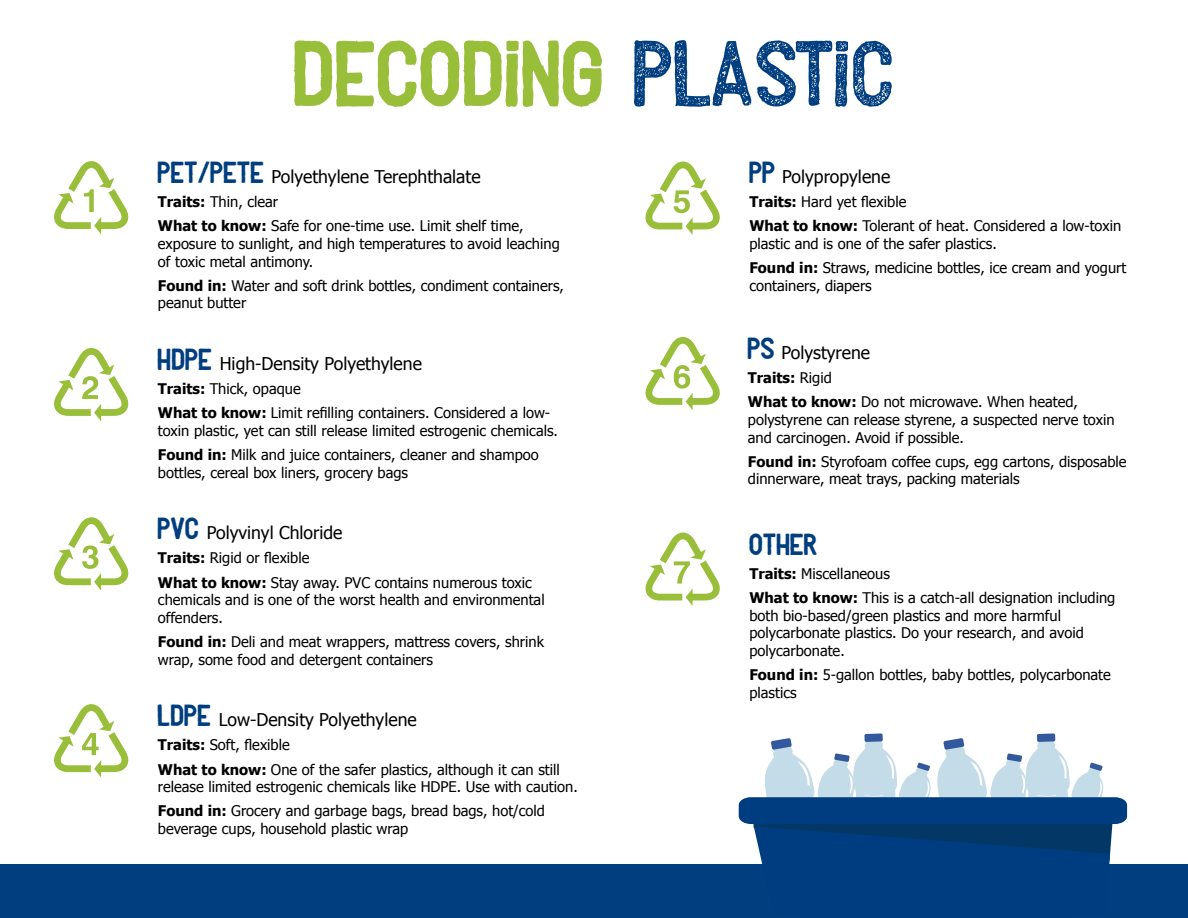
<style>
.page{position:relative;width:1188px;height:918px;background:#fff}
.page>*{position:absolute;margin:0;border:0;box-sizing:border-box;transform-origin:0 0}
.t1{font:90px "Stump one";color:#99be3a}
.t2{font:29.4px "Stump one";color:#013e7f}
.t3{font:17.55px "Tahoma";color:#000}
.t4{font:14.7px/24.2px "Tahoma";color:#000}
.s1{font-family:"Stump textured";color:#013e7f}
.s2{font-family:"Stump one";font-size:29.4px;color:#013e7f}
.s3{font-weight:700}
</style>
<div class="page">
<svg style="left:54px;top:161px;width:75px;height:73px"></svg>
<svg style="left:54px;top:517px;width:75px;height:74px"></svg>
<svg style="left:54px;top:348px;width:75px;height:73px"></svg>
<svg style="left:54px;top:704px;width:75px;height:74px"></svg>
<svg style="left:645px;top:533px;width:75px;height:73px"></svg>
<svg style="left:645px;top:161px;width:75px;height:74px"></svg>
<svg style="left:645px;top:337px;width:75px;height:73px"></svg>
<div style="left:0;top:864px;width:1188px;height:53px;background:#013e7f"></div>
<svg style="left:739px;top:733px;width:388px;height:185px"></svg>
<h1 class="t1" style="left:294px;top:35px;width:602px">DECODING <span class="s1">PLASTIC</span></h1>
<p class="t3" style="left:158px;top:165px;width:324px"><span class="s2">PET/PETE</span> Polyethylene Terephthalate</p>
<p class="t4" style="left:158px;top:189px;width:367px"><span class="s3">Traits:</span> Thin, clear<br><span class="s3">What to know:</span> Safe for one-time use. Limit shelf time,</p>
<p class="t4" style="left:158px;top:234px;width:403px;line-height:17.5px">exposure to sunlight, and high temperatures to avoid leaching of toxic metal antimony.</p>
<p class="t4" style="left:158px;top:276px;width:408px;line-height:17.5px"><span class="s3">Found in:</span> Water and soft drink bottles, condiment containers, peanut butter</p>
<p class="t3" style="left:158px;top:352px;width:266px"><span class="s2">HDPE</span> High-Density Polyethylene</p>
<p class="t4" style="left:158px;top:376px;width:394px"><span class="s3">Traits:</span> Thick, opaque<br><span class="s3">What to know:</span> Limit refilling containers. Considered a low-</p>
<p class="t4" style="left:158px;top:418px;width:402px">toxin plastic, yet can still release limited estrogenic chemicals.<br><span class="s3">Found in:</span> Milk and juice containers, cleaner and shampoo</p>
<p class="t4" style="left:158px;top:460px;width:252px">bottles, cereal box liners, grocery bags</p>
<p class="t3" style="left:158px;top:521px;width:186px"><span class="s2">PVC</span> Polyvinyl Chloride</p>
<p class="t4" style="left:158px;top:545px;width:376px"><span class="s3">Traits:</span> Rigid or flexible<br><span class="s3">What to know:</span> Stay away. PVC contains numerous toxic</p>
<p class="t4" style="left:158px;top:590px;width:388px;line-height:17.5px">chemicals and is one of the worst health and environmental offenders.</p>
<p class="t4" style="left:158px;top:632px;width:388px;line-height:17.5px"><span class="s3">Found in:</span> Deli and meat wrappers, mattress covers, shrink wrap, some food and detergent containers</p>
<p class="t3" style="left:158px;top:708px;width:260px"><span class="s2">LDPE</span> Low-Density Polyethylene</p>
<p class="t4" style="left:158px;top:732px;width:404px"><span class="s3">Traits:</span> Soft, flexible<br><span class="s3">What to know:</span> One of the safer plastics, although it can still</p>
<p class="t4" style="left:158px;top:774px;width:421px">release limited estrogenic chemicals like HDPE. Use with caution.<br><span class="s3">Found in:</span> Grocery and garbage bags, bread bags, hot/cold</p>
<p class="t4" style="left:158px;top:816px;width:252px">beverage cups, household plastic wrap</p>
<p class="t3" style="left:749px;top:165px;width:142px"><span class="s2">PP</span> Polypropylene</p>
<p class="t4" style="left:749px;top:189px;width:373px"><span class="s3">Traits:</span> Hard yet flexible<br><span class="s3">What to know:</span> Tolerant of heat. Considered a low-toxin</p>
<p class="t4" style="left:749px;top:231px;width:378px">plastic and is one of the safer plastics.<br><span class="s3">Found in:</span> Straws, medicine bottles, ice cream and yogurt</p>
<p class="t4" style="left:749px;top:273px;width:124px">containers, diapers</p>
<p class="t3" style="left:748px;top:341px;width:124px"><span class="s2">PS</span> Polystyrene</p>
<p class="t4" style="left:748px;top:365px;width:332px"><span class="s3">Traits:</span> Rigid<br><span class="s3">What to know:</span> Do not microwave. When heated,</p>
<p class="t4" style="left:748px;top:410px;width:368px;line-height:17.5px">polystyrene can release styrene, a suspected nerve toxin and carcinogen. Avoid if possible.</p>
<p class="t4" style="left:748px;top:452px;width:380px;line-height:17.5px"><span class="s3">Found in:</span> Styrofoam coffee cups, egg cartons, disposable dinnerware, meat trays, packing materials</p>
<h2 class="t2" style="left:749px;top:531px;width:70px">OTHER</h2>
<p class="t4" style="left:749px;top:561px;width:367px"><span class="s3">Traits:</span> Miscellaneous<br><span class="s3">What to know:</span> This is a catch-all designation including</p>
<p class="t4" style="left:749px;top:606px;width:336px;line-height:17.5px">both bio-based/green plastics and more harmful polycarbonate plastics. Do your research, and avoid polycarbonate.</p>
<p class="t4" style="left:749px;top:665px;width:363px;line-height:17.5px"><span class="s3">Found in:</span> 5-gallon bottles, baby bottles, polycarbonate plastics</p>
</div>
